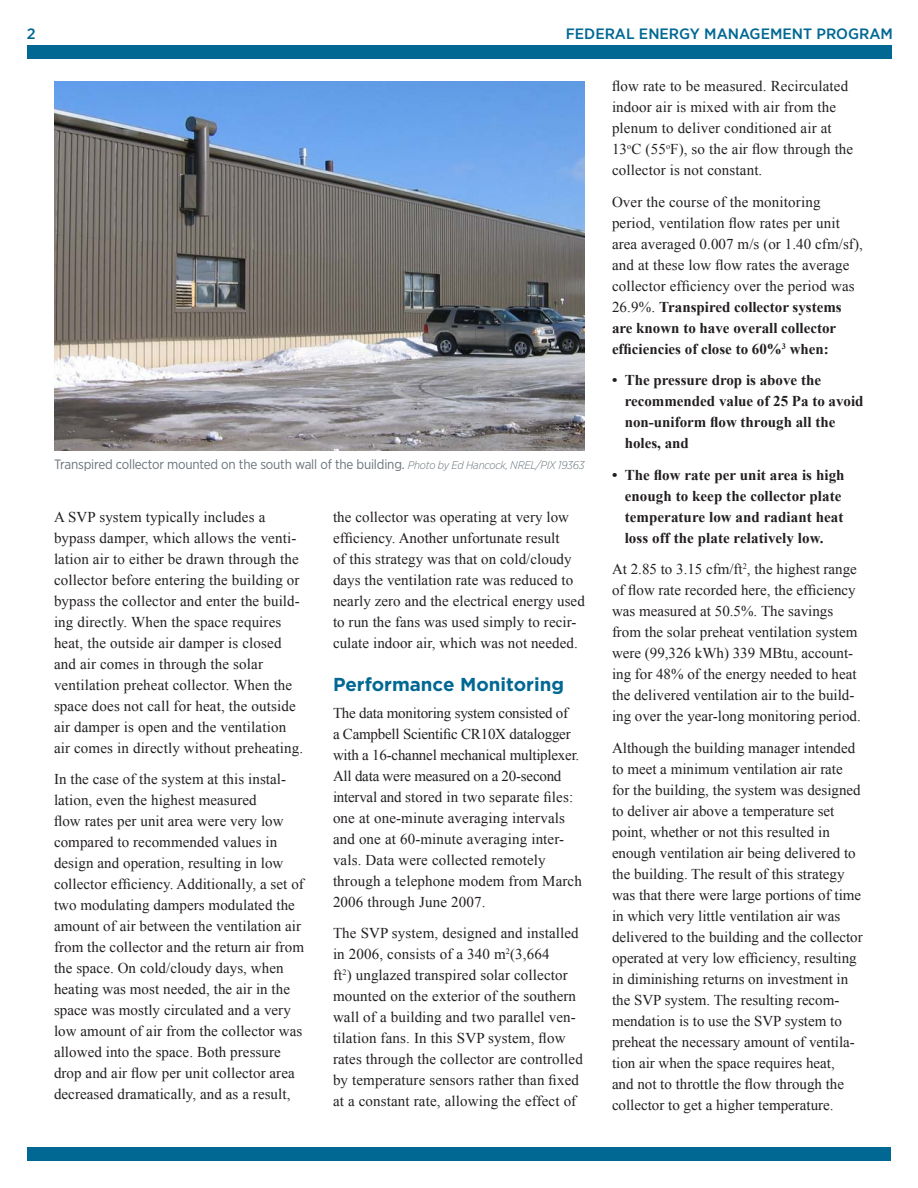
<style>
.page{position:relative;width:918px;height:1188px;background:#fff}
.page>*{position:absolute;margin:0;border:0;box-sizing:border-box;transform-origin:0 0}
.subhead_1{font:700 18.75px "Gotham";color:#006893}
.body_text{font:15px/21px "Times New Roman";letter-spacing:.005em;color:#231f20}
.body_text_bullets{font:700 15px/21px "Times New Roman";letter-spacing:.005em;color:#231f20}
.program_name_page_2{font:500 15px "Gotham Narrow";color:#006893;scale:1.1 1}
.t1{font:13.5px "Gotham Narrow";letter-spacing:-.015em;color:#6a747b}
.s1{font-weight:300;font-style:italic;font-size:11.25px}
.s2{font-weight:700}
</style>
<div class="page">
<div style="left:27px;top:45px;width:865px;height:13px;background:#006893"></div>
<div style="left:27px;top:1147px;width:864px;height:14px;background:#006893"></div>
<img style="left:54px;top:81px;width:531px;height:370px">
<p class="program_name_page_2" style="left:27px;top:24px;width:10px">2</p>
<p class="program_name_page_2" style="left:566px;top:24px;width:299px">FEDERAL ENERGY MANAGEMENT PROGRAM</p>
<p class="t1" style="left:54px;top:456px;width:532px">Transpired collector mounted on the south wall of the building. <span class="s1">Photo by Ed Hancock, NREL/PIX 19363</span></p>
<p class="body_text" style="left:54px;top:506px;width:251px">A SVP system typically includes a bypass damper, which allows the venti&shy;lation air to either be drawn through the collector before entering the building or bypass the collector and enter the build&shy;ing directly. When the space requires heat, the outside air damper is closed and air comes in through the solar ventilation preheat collector. When the space does not call for heat, the outside air damper is open and the ventilation air comes in directly without preheating.</p>
<p class="body_text" style="left:54px;top:769px;width:252px">In the case of the system at this instal&shy;lation, even the highest measured<br>flow rates per unit area were very low compared to recommended values in design and operation, resulting in low collector efficiency. Additionally, a set of two modulating dampers modulated the amount of air between the ventilation air from the collector and the return air from the space. On cold/cloudy days, when heating was most needed, the air in the space was mostly circulated and a very low amount of air from the collector was allowed into the space. Both pressure drop and air flow per unit collector area decreased dramatically, and as a result,</p>
<p class="body_text" style="left:333px;top:506px;width:253px">the collector was operating at very low efficiency. Another unfortunate result<br>of this strategy was that on cold/cloudy days the ventilation rate was reduced to nearly zero and the electrical energy used to run the fans was used simply to recir&shy;culate indoor air, which was not needed.</p>
<p class="subhead_1" style="left:333px;top:672px;width:233px">Performance Monitoring</p>
<p class="body_text" style="left:333px;top:702px;width:250px">The data monitoring system consisted of<br>a Campbell Scientific CR10X datalogger with a 16-channel mechanical multiplexer.<br>All data were measured on a 20-second interval and stored in two separate files: one at one-minute averaging intervals and one at 60-minute averaging inter&shy;vals. Data were collected remotely through a telephone modem from March 2006 through June 2007.</p>
<p class="body_text" style="left:333px;top:922px;width:251px">The SVP system, designed and installed in 2006, consists of a 340 m<sup>2</sup>(3,664<br>ft<sup>2</sup>) unglazed transpired solar collector mounted on the exterior of the southern wall of a building and two parallel ven&shy;tilation fans. In this SVP system, flow rates through the collector are controlled by temperature sensors rather than fixed at a constant rate, allowing the effect of</p>
<p class="body_text" style="left:612px;top:76px;width:243px">flow rate to be measured. Recirculated indoor air is mixed with air from the plenum to deliver conditioned air at 13<sup>o</sup>C (55<sup>o</sup>F), so the air flow through the collector is not constant.</p>
<p class="body_text" style="left:612px;top:191px;width:252px">Over the course of the monitoring period, ventilation flow rates per unit area averaged 0.007 m/s (or 1.40 cfm/sf), and at these low flow rates the average collector efficiency over the period was 26.9%. <span class="s2">Transpired collector systems are known to have overall collector efficiencies of close to 60%</span><sup>3</sup> <span class="s2">when:</span></p>
<p class="body_text_bullets" style="left:625px;top:370px;width:240px;text-indent:-13px">• The pressure drop is above the recommended value of 25 Pa to avoid non-uniform flow through all the holes, and</p>
<p class="body_text_bullets" style="left:625px;top:464px;width:221px;text-indent:-13px">• The flow rate per unit area is high enough to keep the collector plate temperature low and radiant heat loss off the plate relatively low.</p>
<p class="body_text" style="left:612px;top:559px;width:250px">At 2.85 to 3.15 cfm/ft<sup>2</sup>, the highest range of flow rate recorded here, the efficiency was measured at 50.5%. The savings from the solar preheat ventilation system were (99,326 kWh) 339 MBtu, account&shy;ing for 48% of the energy needed to heat the delivered ventilation air to the build&shy;ing over the year-long monitoring period.</p>
<p class="body_text" style="left:612px;top:737px;width:252px">Although the building manager intended to meet a minimum ventilation air rate for the building, the system was designed to deliver air above a temperature set point, whether or not this resulted in enough ventilation air being delivered to the building. The result of this strategy was that there were large portions of time in which very little ventilation air was delivered to the building and the collector operated at very low efficiency, resulting in diminishing returns on investment in the SVP system. The resulting recom&shy;mendation is to use the SVP system to preheat the necessary amount of ventila&shy;tion air when the space requires heat,<br>and not to throttle the flow through the collector to get a higher temperature.</p>
</div>
